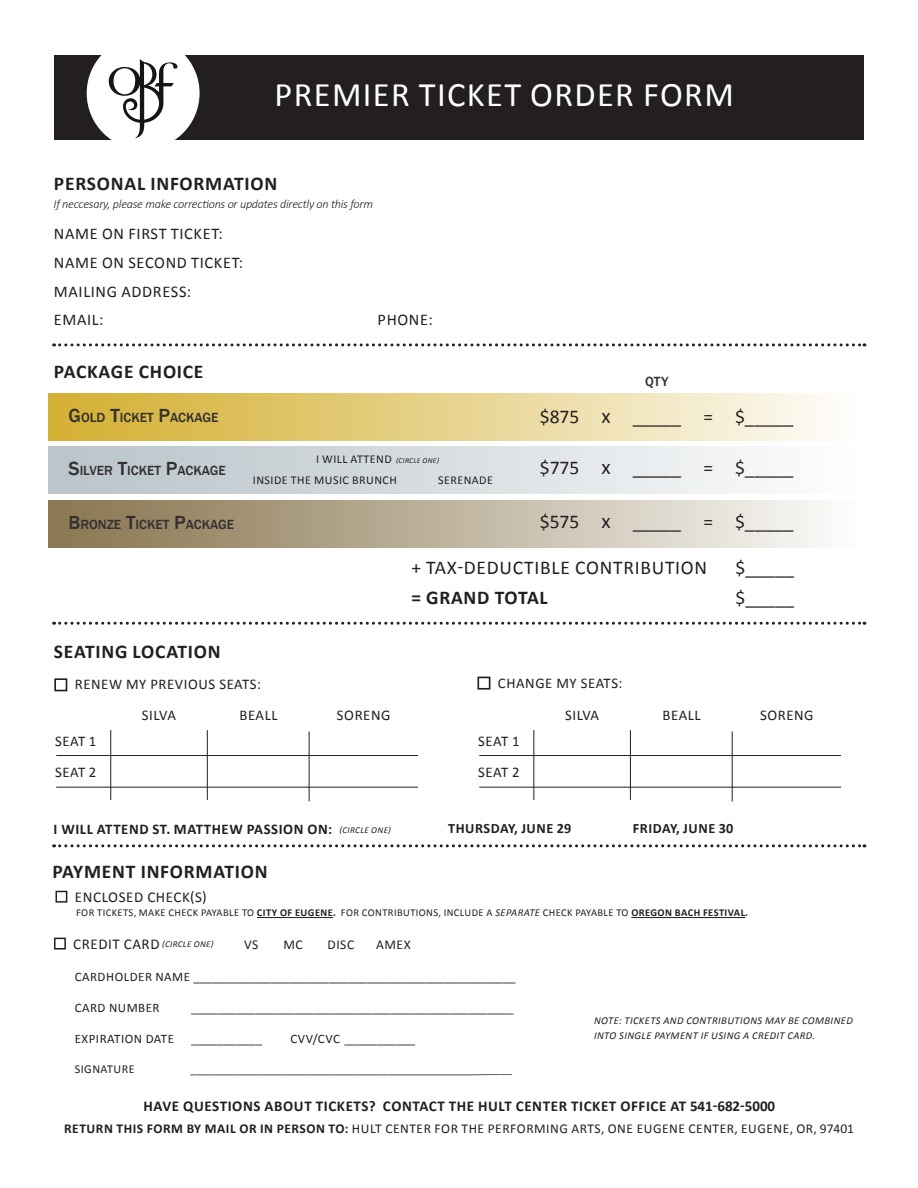
<style>
.page{position:relative;width:918px;height:1188px;background:#fff}
.page>*{position:absolute;margin:0;border:0;box-sizing:border-box;transform-origin:0 0}
.t1{font:34.5px "Calibri";letter-spacing:.04em;color:#fff}
.t2{font:19.5px "Calibri";letter-spacing:.04em;color:#231f20}
.t3{font:700 19.5px "Calibri";letter-spacing:.04em;color:#231f20}
.t4{font:16.35px "Calibri";letter-spacing:.04em;color:#231f20}
.t5{font:700 15px "Calibri";letter-spacing:.04em;color:#231f20}
.t6{font:15px "Calibri";letter-spacing:.04em;color:#231f20}
.t7{font:14.7px "Calibri";letter-spacing:.04em;color:#231f20}
.t8{font:700 14.7px "Calibri";letter-spacing:.04em;color:#231f20}
.t9{font:700 14.25px "Calibri";letter-spacing:.04em;color:#231f20}
.t10{font:500 13.65px "Franklin Gothic";color:#333031}
.t11{font:13.5px "Calibri";letter-spacing:.04em;color:#231f20}
.t12{font:12.9px "Calibri";letter-spacing:.04em;color:#231f20}
.t13{font:italic 300 12.3px "Calibri";letter-spacing:-.02em;color:#231f20}
.t14{font:12px "Calibri";letter-spacing:.04em;color:#231f20}
.t15{font:10.5px "Calibri";letter-spacing:.04em;color:#231f20}
.t16{font:italic 10.5px "Calibri";letter-spacing:.04em;color:#231f20}
.t17{font:italic 9px "Calibri";letter-spacing:.04em;color:#231f20}
.t18{font:italic 7.5px "Calibri";letter-spacing:.04em;color:#231f20}
.s1{font-size:19.5px}
.s2{font-size:11.85px}
.s3{font-size:11.4px}
.s4{font-size:11.1px}
.s5{font-size:10.8px}
.s6{font-weight:700}
.s7{font-style:italic}
</style>
<div class="page">
<div style="left:54px;top:55px;width:810px;height:85px;background:#231f20"></div>
<div style="left:87px;top:37px;width:113px;height:113px;background:#fff;border-radius:50%"></div>
<svg style="left:109px;top:59px;width:68px;height:79px"></svg>
<div style="left:48px;top:393px;width:809px;height:47px;background:linear-gradient(to right,#d3ad2b,#fdfcf8)"></div>
<div style="left:48px;top:447px;width:809px;height:47px;background:linear-gradient(to right,#b8c2c8,#fcfdfd)"></div>
<div style="left:48px;top:500px;width:809px;height:47px;background:linear-gradient(to right,#87734b,#fbfaf9)"></div>
<div style="left:56px;top:891px;width:11px;height:12px;border:2px solid #231f20"></div>
<div style="left:54px;top:938px;width:12px;height:12px;border:2px solid #231f20"></div>
<hr style="left:257px;top:917px;width:76px;height:1px;background:#231f20">
<hr style="left:631px;top:917px;width:114px;height:1px;background:#231f20">
<div style="left:54px;top:678px;width:13px;height:13px;border:2px solid #231f20"></div>
<div style="left:477px;top:677px;width:13px;height:13px;border:2px solid #231f20"></div>
<hr style="left:56px;top:755px;width:362px;height:1px;background:#231f20">
<hr style="left:56px;top:787px;width:362px;height:1px;background:#231f20">
<hr style="left:207px;top:730px;width:1px;height:70px;background:#231f20">
<hr style="left:309px;top:732px;width:1px;height:69px;background:#231f20">
<hr style="left:110px;top:730px;width:1px;height:70px;background:#231f20">
<hr style="left:479px;top:755px;width:362px;height:1px;background:#231f20">
<hr style="left:479px;top:787px;width:362px;height:1px;background:#231f20">
<hr style="left:630px;top:730px;width:1px;height:70px;background:#231f20">
<hr style="left:732px;top:732px;width:1px;height:69px;background:#231f20">
<hr style="left:533px;top:730px;width:1px;height:70px;background:#231f20">
<svg style="left:54px;top:343px;width:811px;height:3px"></svg>
<svg style="left:54px;top:622px;width:811px;height:3px"></svg>
<svg style="left:54px;top:844px;width:811px;height:3px"></svg>
<p class="t1" style="left:275px;top:73px;width:461px">PREMIER TICKET ORDER FORM</p>
<p class="t3" style="left:54px;top:171px;width:225px">PERSONAL INFORMATION</p>
<p class="t13" style="left:54px;top:196px;width:321px">If neccesary, please make corrections or updates directly on this form</p>
<p class="t4" style="left:54px;top:224px;width:171px">NAME ON FIRST TICKET:</p>
<p class="t4" style="left:54px;top:252px;width:191px">NAME ON SECOND TICKET:</p>
<p class="t4" style="left:54px;top:281px;width:139px">MAILING ADDRESS:</p>
<p class="t4" style="left:54px;top:309px;width:51px">EMAIL:</p>
<p class="t4" style="left:378px;top:309px;width:57px">PHONE:</p>
<p class="t3" style="left:54px;top:359px;width:151px">PACKAGE CHOICE</p>
<p class="t10" style="left:69px;top:409px;width:151px"><span class="s1">G</span>OLD <span class="s1">T</span>ICKET <span class="s1">P</span>ACKAGE</p>
<p class="t10" style="left:69px;top:462px;width:159px"><span class="s1">S</span>ILVER <span class="s1">T</span>ICKET <span class="s1">P</span>ACKAGE</p>
<p class="t10" style="left:69px;top:516px;width:167px"><span class="s1">B</span>RONZE <span class="s1">T</span>ICKET <span class="s1">P</span>ACKAGE</p>
<p class="t14" style="left:316px;top:451px;width:77px">I WILL ATTEND</p>
<p class="t18" style="left:396px;top:455px;width:44px">(CIRCLE ONE)</p>
<p class="t14" style="left:253px;top:472px;width:146px">INSIDE THE MUSIC BRUNCH</p>
<p class="t14" style="left:438px;top:472px;width:56px">SERENADE</p>
<p class="t10" style="left:645px;top:373px;width:25px">QTY</p>
<p class="t2" style="left:540px;top:404px;width:255px">$875 x _____ = $_____</p>
<p class="t2" style="left:540px;top:456px;width:255px">$775 x _____ = $_____</p>
<p class="t2" style="left:540px;top:509px;width:255px">$575 x _____ = $_____</p>
<p class="t2" style="left:412px;top:555px;width:297px">+ TAX-DEDUCTIBLE CONTRIBUTION</p>
<p class="t2" style="left:736px;top:555px;width:60px">$_____</p>
<p class="t3" style="left:412px;top:585px;width:138px">= GRAND TOTAL</p>
<p class="t2" style="left:736px;top:585px;width:60px">$_____</p>
<p class="t3" style="left:54px;top:639px;width:168px">SEATING LOCATION</p>
<p class="t7" style="left:75px;top:675px;width:188px">RENEW MY PREVIOUS SEATS:</p>
<p class="t7" style="left:498px;top:674px;width:126px">CHANGE MY SEATS:</p>
<p class="t7" style="left:142px;top:706px;width:36px">SILVA</p>
<p class="t7" style="left:239px;top:706px;width:40px">BEALL</p>
<p class="t7" style="left:337px;top:706px;width:55px">SORENG</p>
<p class="t7" style="left:55px;top:731px;width:43px">SEAT 1</p>
<p class="t7" style="left:55px;top:763px;width:43px">SEAT 2</p>
<p class="t7" style="left:565px;top:706px;width:36px">SILVA</p>
<p class="t7" style="left:663px;top:706px;width:40px">BEALL</p>
<p class="t7" style="left:760px;top:706px;width:55px">SORENG</p>
<p class="t7" style="left:478px;top:731px;width:43px">SEAT 1</p>
<p class="t7" style="left:478px;top:763px;width:43px">SEAT 2</p>
<p class="t8" style="left:54px;top:819px;width:280px">I WILL ATTEND ST. MATTHEW PASSION ON:</p>
<p class="t17" style="left:340px;top:824px;width:53px">(CIRCLE ONE)</p>
<p class="t9" style="left:448px;top:820px;width:125px">THURSDAY, JUNE 29</p>
<p class="t9" style="left:633px;top:820px;width:102px">FRIDAY, JUNE 30</p>
<p class="t3" style="left:52px;top:859px;width:217px">PAYMENT INFORMATION</p>
<p class="t6" style="left:75px;top:888px;width:133px">ENCLOSED CHECK(S)</p>
<p class="t6" style="left:73px;top:934px;width:88px">CREDIT CARD</p>
<p class="t12" style="left:75px;top:968px;width:442px">CARDHOLDER NAME __________________________________________________</p>
<p class="t12" style="left:75px;top:1000px;width:86px">CARD NUMBER</p>
<p class="t12" style="left:191px;top:1000px;width:324px">__________________________________________________</p>
<p class="t12" style="left:75px;top:1031px;width:101px">EXPIRATION DATE</p>
<p class="t12" style="left:191px;top:1031px;width:72px">___________</p>
<p class="t12" style="left:290px;top:1031px;width:126px">CVV/CVC ___________</p>
<p class="t14" style="left:75px;top:1061px;width:61px">SIGNATURE</p>
<p class="t14" style="left:191px;top:1061px;width:323px">_______________________________________________<span class="s2">_</span><span class="s3">_</span><span class="s4">_</span><span class="s5">____</span></p>
<p class="t15" style="left:76px;top:906px;width:673px">FOR TICKETS, MAKE CHECK PAYABLE TO <span class="s6">CITY OF EUGENE.</span> FOR CONTRIBUTIONS, INCLUDE A <span class="s7">SEPARATE</span> CHECK PAYABLE TO <span class="s6">OREGON BACH FESTIVAL.</span></p>
<p class="t17" style="left:162px;top:938px;width:53px">(CIRCLE ONE)</p>
<p class="t11" style="left:244px;top:936px;width:16px">VS</p>
<p class="t11" style="left:283px;top:936px;width:21px">MC</p>
<p class="t11" style="left:328px;top:936px;width:28px">DISC</p>
<p class="t11" style="left:376px;top:936px;width:36px">AMEX</p>
<p class="t16" style="left:594px;top:1013px;width:260px">NOTE: TICKETS AND CONTRIBUTIONS MAY BE COMBINED</p>
<p class="t16" style="left:594px;top:1028px;width:222px">INTO SINGLE PAYMENT IF USING A CREDIT CARD.</p>
<p class="t5" style="left:143px;top:1097px;width:633px">HAVE QUESTIONS ABOUT TICKETS? CONTACT THE HULT CENTER TICKET OFFICE AT 541-682-5000</p>
<p class="t11" style="left:64px;top:1120px;width:791px"><span class="s6">RETURN THIS FORM BY MAIL OR IN PERSON TO:</span> HULT CENTER FOR THE PERFORMING ARTS, ONE EUGENE CENTER, EUGENE, OR, 97401</p>
</div>
